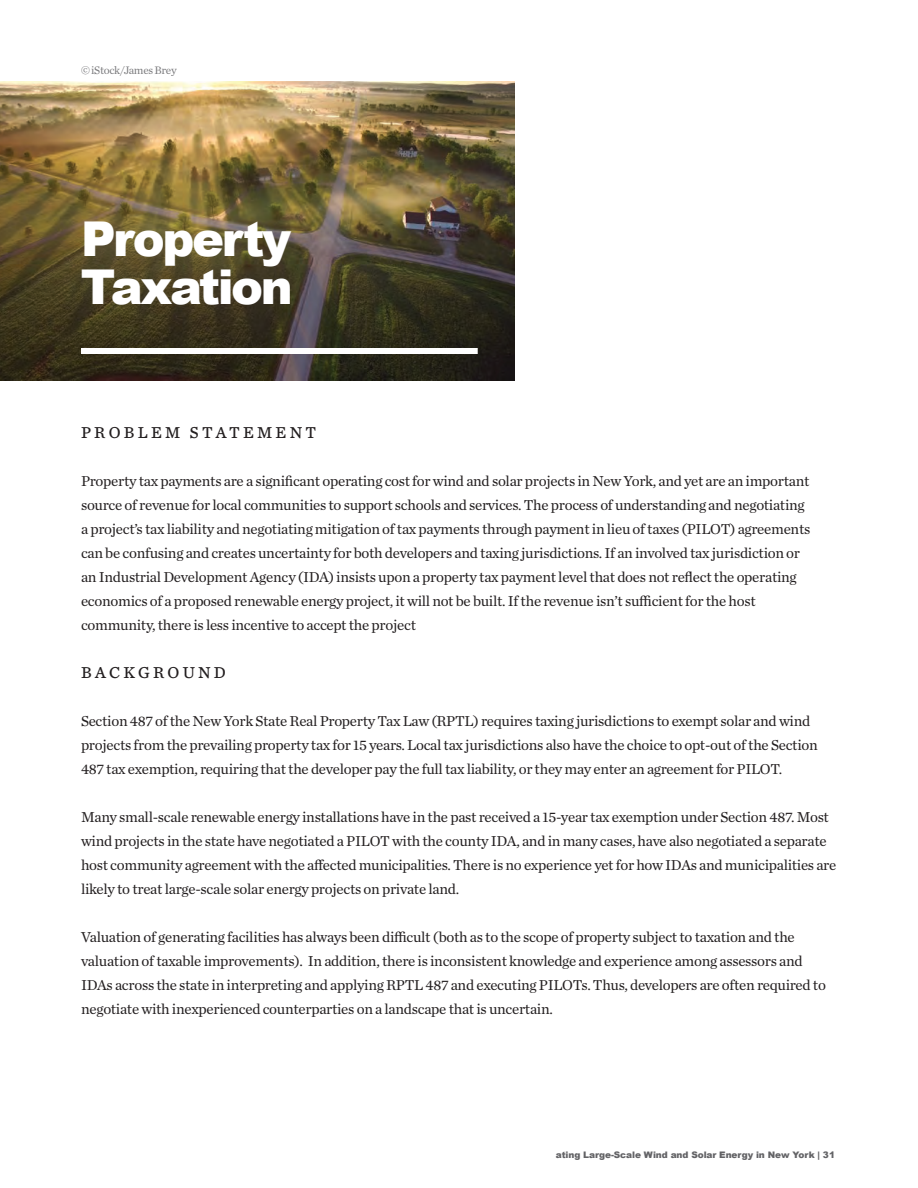
<style>
.page{position:relative;width:918px;height:1188px;background:#fff}
.page>*{position:absolute;margin:0;border:0;box-sizing:border-box;transform-origin:0 0}
.Headline_1{font:900 48px/48px "Arial";letter-spacing:-.05em;color:#fff}
.Subhead_1{font:16.5px "Chronicle Text G4";letter-spacing:.2em;color:#231f20}
.Subhead_1-2{font:15px/24px "Chronicle Text G1";letter-spacing:-.02em;color:#231f20}
.t1{font:11.4px "Chronicle Text G1";letter-spacing:-.03em;color:#636366}
.t2{font:900 9px "Arial";letter-spacing:-.01em;color:#636366}
</style>
<div class="page">
<img style="left:0;top:82px;width:514px;height:298px">
<div style="left:81px;top:348px;width:397px;height:6px;background:#fff"></div>
<p class="t1" style="left:81px;top:61px;width:97px">© iStock/James Brey</p>
<p class="Headline_1" style="left:81px;top:214px;width:213px">Property<br>Taxation</p>
<p class="Subhead_1" style="left:81px;top:420px;width:237px">PROBLEM STATEMENT</p>
<p class="Subhead_1-2" style="left:81px;top:468px;width:731px">Property tax payments are a significant operating cost for wind and solar projects in New York, and yet are an important source of revenue for local communities to support schools and services. The process of understanding and negotiating a project’s tax liability and negotiating mitigation of tax payments through payment in lieu of taxes (PILOT) agreements can be confusing and creates uncertainty for both developers and taxing jurisdictions. If an involved tax jurisdiction or an Industrial Development Agency (IDA) insists upon a property tax payment level that does not reflect the operating economics of a proposed renewable energy project, it will not be built. If the revenue isn’t sufficient for the host community, there is less incentive to accept the project</p>
<p class="Subhead_1" style="left:81px;top:660px;width:146px">BACKGROUND</p>
<p class="Subhead_1-2" style="left:81px;top:708px;width:738px">Section 487 of the New York State Real Property Tax Law (RPTL) requires taxing jurisdictions to exempt solar and wind projects from the prevailing property tax for 15 years. Local tax jurisdictions also have the choice to opt-out of the Section<br>487 tax exemption, requiring that the developer pay the full tax liability, or they may enter an agreement for PILOT.</p>
<p class="Subhead_1-2" style="left:81px;top:804px;width:757px">Many small-scale renewable energy installations have in the past received a 15-year tax exemption under Section 487. Most wind projects in the state have negotiated a PILOT with the county IDA, and in many cases, have also negotiated a separate host community agreement with the affected municipalities. There is no experience yet for how IDAs and municipalities are likely to treat large-scale solar energy projects on private land.</p>
<p class="Subhead_1-2" style="left:81px;top:924px;width:747px">Valuation of generating facilities has always been difficult (both as to the scope of property subject to taxation and the valuation of taxable improvements). In addition, there is inconsistent knowledge and experience among assessors and IDAs across the state in interpreting and applying RPTL 487 and executing PILOTs. Thus, developers are often required to negotiate with inexperienced counterparties on a landscape that is uncertain.</p>
<p class="t2" style="left:556px;top:1148px;width:281px">ating Large-Scale Wind and Solar Energy in New York | 31</p>
</div>
